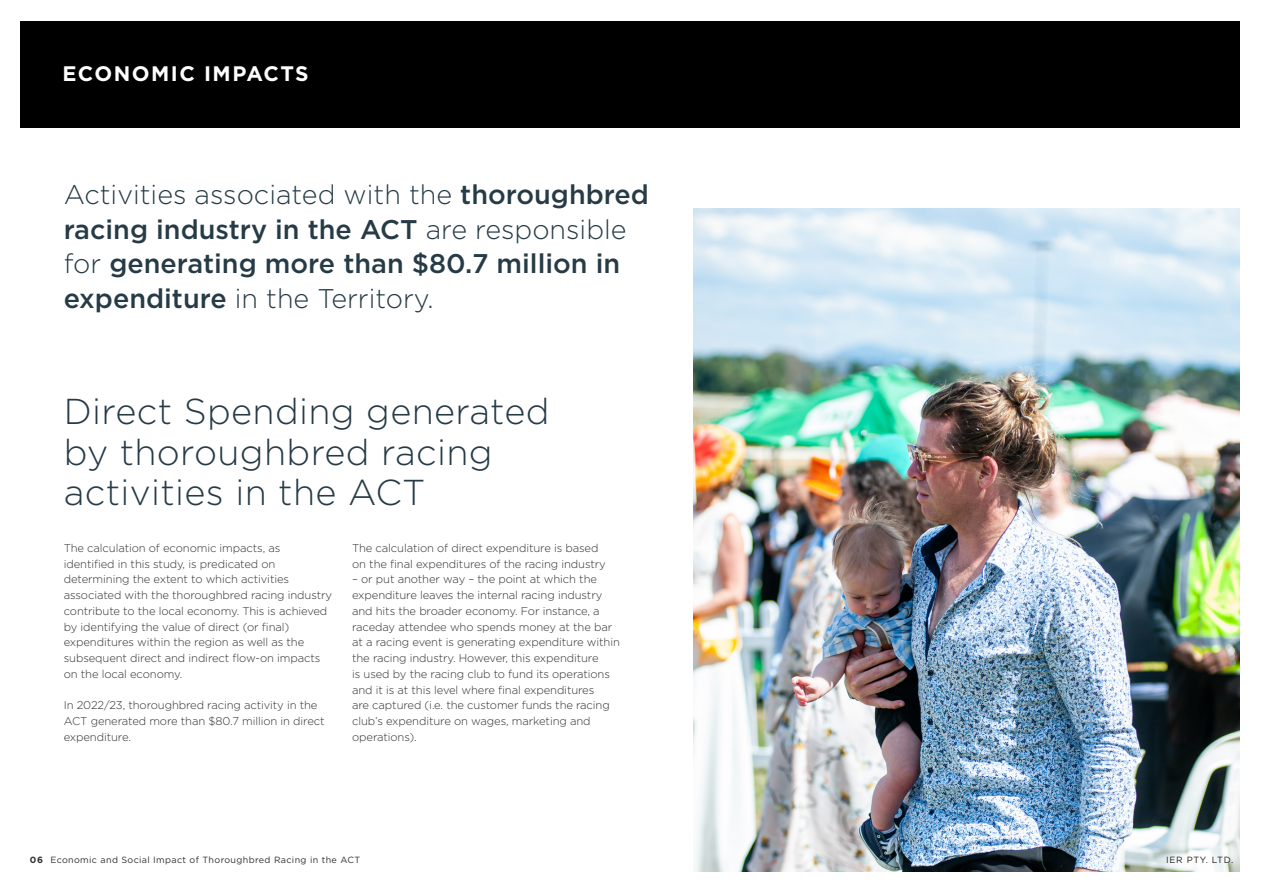
<style>
.page{position:relative;width:1263px;height:893px;background:#fff}
.page>*{position:absolute;margin:0;border:0;box-sizing:border-box;transform-origin:0 0}
.t1{font:300 36px/40.5px "Gotham";letter-spacing:.01em;color:#263b46}
.t2{font:500 27px/34.5px "Gotham";color:#263b46}
.t3{font:700 21px "Gotham";letter-spacing:.07em;color:#fff}
.t4{font:300 11.25px/15.8px "Gotham";letter-spacing:-.01em;color:#312f30}
.t5{font:9px "Gotham";letter-spacing:.04em;color:#312f30}
.t6{font:9px "Gotham";letter-spacing:.07em;color:#231f20}
.s1{font-weight:300}
.s2{font-weight:700}
</style>
<div class="page">
<img style="left:693px;top:208px;width:546px;height:664px">
<div style="left:20px;top:21px;width:1219px;height:107px;background:#000"></div>
<p class="t3" style="left:62px;top:60px;width:248px">ECONOMIC IMPACTS</p>
<p class="t2" style="left:64px;top:177px;width:587px"><span class="s1">Activities associated with the</span> thoroughbred racing industry in the ACT <span class="s1">are responsible for</span> generating more than $80.7 million in expenditure <span class="s1">in the Territory.</span></p>
<p class="t1" style="left:64px;top:390px;width:487px">Direct Spending generated by thoroughbred racing activities in the ACT</p>
<p class="t4" style="left:64px;top:540px;width:270px">The calculation of economic impacts, as identified in this study, is predicated on determining the extent to which activities associated with the thoroughbred racing industry contribute to the local economy. This is achieved by identifying the value of direct (or final) expenditures within the region as well as the subsequent direct and indirect flow-on impacts on the local economy.</p>
<p class="t4" style="left:64px;top:697px;width:262px">In 2022/23, thoroughbred racing activity in the<br>ACT generated more than $80.7 million in direct expenditure.</p>
<p class="t4" style="left:352px;top:540px;width:255px">The calculation of direct expenditure is based on the final expenditures of the racing industry</p>
<p class="t4" style="left:352px;top:571px;width:269px">– or put another way – the point at which the expenditure leaves the internal racing industry and hits the broader economy. For instance, a raceday attendee who spends money at the bar at a racing event is generating expenditure within the racing industry. However, this expenditure<br>is used by the racing club to fund its operations and it is at this level where final expenditures<br>are captured (i.e. the customer funds the racing club’s expenditure on wages, marketing and operations).</p>
<p class="t5" style="left:30px;top:854px;width:332px"><span class="s2">06</span> Economic and Social Impact of Thoroughbred Racing in the ACT</p>
<p class="t6" style="left:1166px;top:854px;width:68px">IER PTY. LTD.</p>
</div>
